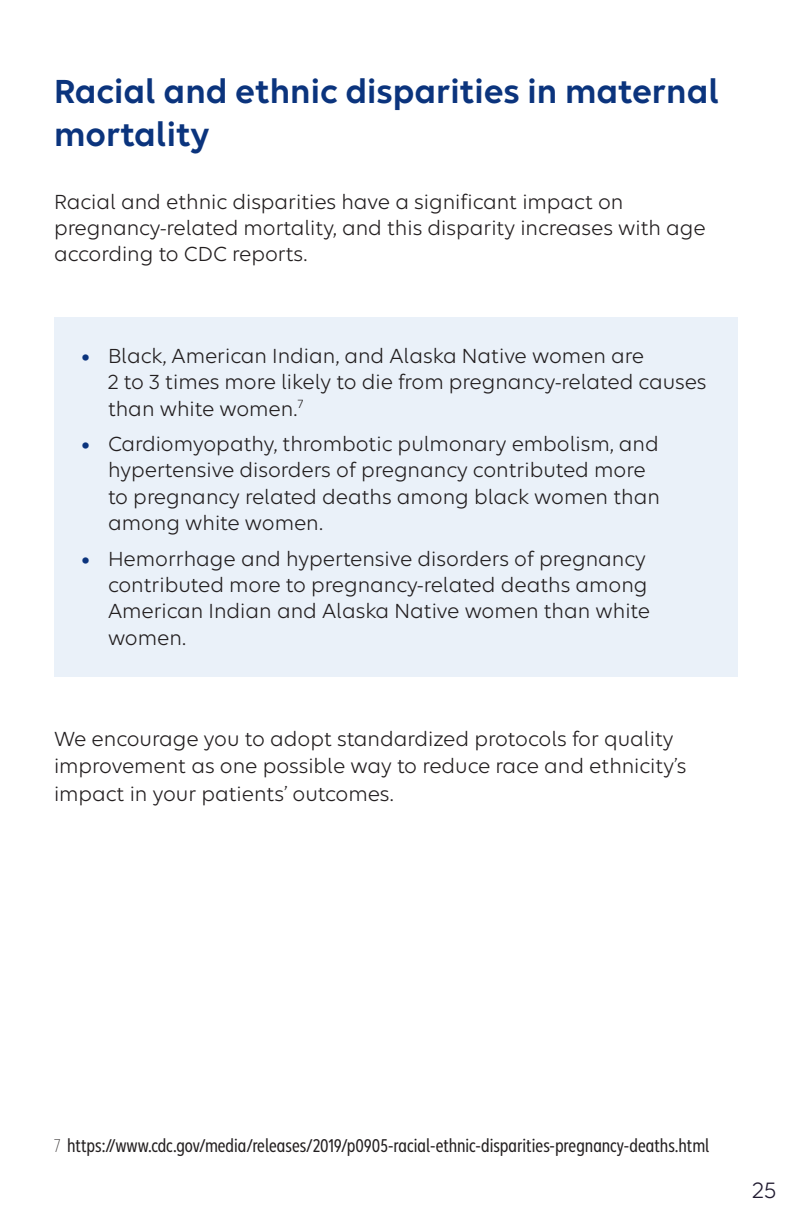
<style>
.page{position:relative;width:792px;height:1224px;background:#fff}
.page>*{position:absolute;margin:0;border:0;box-sizing:border-box;transform-origin:0 0}
.WP_Sub_head{font:600 36px/43.2px "Elevance Sans";color:#0b347d}
.WP_Body_Text{font:24px "Elevance Sans";color:#211b31}
.WP_Body_Text-2{font:22px/26.4px "Elevance Sans";color:#231f20}
.WP_Body_Text-3{font:500 20px "Elevance Sans Condensed";color:#231f20}
.s1{font-weight:600;color:#0b347d}
.s2{font-weight:300}
</style>
<div class="page">
<div style="left:54px;top:317px;width:683px;height:360px;background:#eaf1f9"></div>
<p class="WP_Sub_head" style="left:54px;top:68px;width:667px">Racial and ethnic disparities in maternal mortality</p>
<p class="WP_Body_Text-2" style="left:54px;top:187px;width:653px">Racial and ethnic disparities have a significant impact on pregnancy-related mortality, and this disparity increases with age according to CDC reports.</p>
<p class="WP_Body_Text-2" style="left:108px;top:342px;width:600px;text-indent:-27px"><span class="s1">•</span> Black, American Indian, and Alaska Native women are<br>2 to 3 times more likely to die from pregnancy-related causes than white women.<sup>7</sup></p>
<p class="WP_Body_Text-2" style="left:108px;top:430px;width:553px;text-indent:-27px"><span class="s1">•</span> Cardiomyopathy, thrombotic pulmonary embolism, and hypertensive disorders of pregnancy contributed more to pregnancy related deaths among black women than among white women.</p>
<p class="WP_Body_Text-2" style="left:108px;top:544px;width:544px;text-indent:-27px"><span class="s1">•</span> Hemorrhage and hypertensive disorders of pregnancy contributed more to pregnancy-related deaths among American Indian and Alaska Native women than white women.</p>
<p class="WP_Body_Text-2" style="left:54px;top:725px;width:634px">We encourage you to adopt standardized protocols for quality improvement as one possible way to reduce race and ethnicity’s</p>
<p class="WP_Body_Text-2" style="left:54px;top:780px;width:341px">impact in your patients’ outcomes.</p>
<p class="WP_Body_Text-3" style="left:54px;top:1134px;width:657px"><span class="s2">7</span> https://www.cdc.gov/media/releases/2019/p0905-racial-ethnic-disparities-pregnancy-deaths.html</p>
<p class="WP_Body_Text" style="left:753px;top:1176px;width:26px">25</p>
</div>
